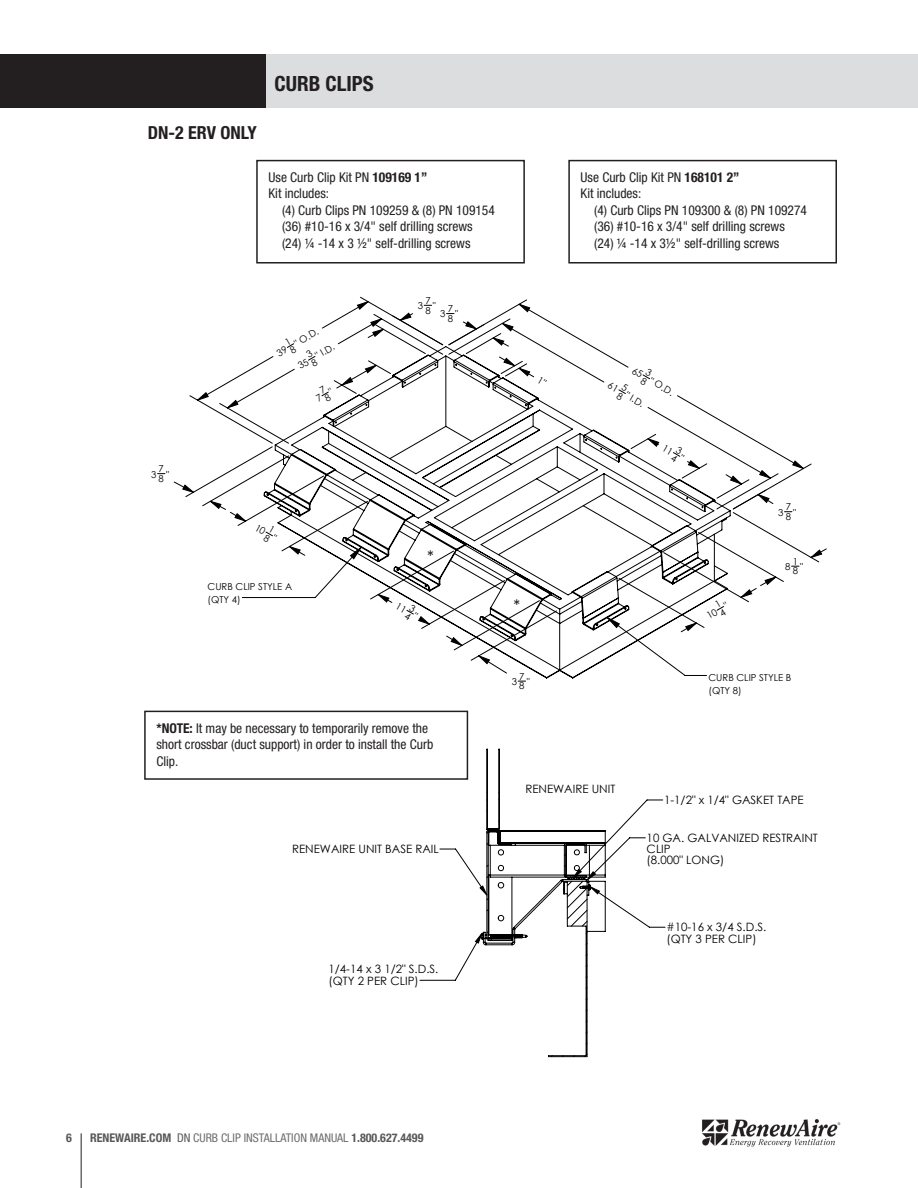
<style>
.page{position:relative;width:918px;height:1188px;background:#fff}
.page>*{position:absolute;margin:0;border:0;box-sizing:border-box;transform-origin:0 0}
.t1{font:700 condensed 21px "Helvetica Neue LT Std";color:#231f20}
.t2{font:700 condensed 18px "Helvetica Neue LT Std";color:#231f20}
.t3{font:15.9px "Century Gothic";color:#000}
.body{font:condensed 13.5px/16.5px "Helvetica Neue LT Std";color:#231f20}
.t4{font:700 condensed 12px "Helvetica Neue LT Std";color:#57585a}
.t5{font:11.55px/11.1px "Century Gothic";color:#000}
.t6{font:9.6px/9.8px "Century Gothic";color:#000}
.t7{font:6px "Century Gothic";color:#000}
.s1{font-weight:700}
.s2{font-weight:400}
.s3{font-weight:400;color:#6c6d70}
</style>
<div class="page">
<div style="left:265px;top:54px;width:653px;height:54px;background:#dcdddf"></div>
<div style="left:0;top:54px;width:265px;height:54px;background:#231f20"></div>
<hr style="left:81px;top:1133px;width:1px;height:55px;background:#231f20">
<img style="left:702px;top:1119px;width:139px;height:28px">
<hr style="left:147px;top:279px;width:690px;height:1px;background:#808080">
<hr style="left:147px;top:279px;width:1px;height:432px;background:#808080">
<hr style="left:147px;top:876px;width:690px;height:1px;background:#808080">
<hr style="left:917px;top:279px;width:1px;height:432px;background:#808080">
<hr style="left:436px;top:760px;width:401px;height:1px;background:#808080">
<svg style="left:757px;top:441px;width:46px;height:145px"></svg>
<svg style="left:446px;top:633px;width:261px;height:46px"></svg>
<svg style="left:419px;top:799px;width:247px;height:182px"></svg>
<hr style="left:284px;top:742px;width:553px;height:1px;background:#808080">
<hr style="left:284px;top:742px;width:1px;height:332px;background:#808080">
<hr style="left:284px;top:1169px;width:553px;height:1px;background:#808080">
<hr style="left:863px;top:742px;width:1px;height:332px;background:#808080">
<hr style="left:497px;top:1085px;width:340px;height:1px;background:#808080">
<svg style="left:475px;top:742px;width:131px;height:315px"></svg>
<div style="left:144px;top:711px;width:324px;height:69px;border:2px solid #231f20"></div>
<div style="left:256px;top:160px;width:269px;height:104px;border:2px solid #231f20"></div>
<div style="left:568px;top:160px;width:269px;height:104px;border:2px solid #231f20"></div>
<svg style="left:189px;top:296px;width:568px;height:337px"></svg>
<h1 class="t1" style="left:275px;top:70px;width:101px">CURB CLIPS</h1>
<p class="t2" style="left:148px;top:122px;width:110px">DN-2 ERV ONLY</p>
<p class="body" style="left:269px;top:169px;width:160px">Use Curb Clip Kit PN <span class="s1">109169 1”<br></span>Kit includes:</p>
<p class="body" style="left:282px;top:202px;width:214px">(4) Curb Clips PN 109259 &amp; (8) PN 109154 (36) #10-16 x 3/4" self drilling screws</p>
<p class="body" style="left:282px;top:235px;width:190px">(24) ¼ -14 x 3 ½" self-drilling screws</p>
<p class="t6" style="left:292px;top:339px;width:28px;rotate:-30deg">" O.D.</p>
<p class="t6" style="left:314px;top:352px;width:22px;rotate:-30deg">" I.D.</p>
<p class="t6" style="left:418px;top:301px;width:7px">3</p>
<p class="t6" style="left:425px;top:295px;width:7px">7<br>8</p>
<p class="t6" style="left:433px;top:301px;width:4px">"</p>
<p class="t6" style="left:440px;top:309px;width:7px">3</p>
<p class="t6" style="left:448px;top:304px;width:7px">7<br>8</p>
<p class="t6" style="left:455px;top:309px;width:4px">"</p>
<p class="t6" style="left:151px;top:469px;width:7px">3</p>
<p class="t6" style="left:159px;top:464px;width:7px">7<br>8</p>
<p class="t6" style="left:166px;top:469px;width:4px">"</p>
<p class="t6" style="left:208px;top:580px;width:86px;line-height:12.9px">CURB CLIP STYLE A (QTY 4)</p>
<p class="t3" style="left:427px;top:545px;width:8px">*</p>
<p class="t3" style="left:513px;top:594px;width:8px">*</p>
<p class="body" style="left:581px;top:169px;width:160px">Use Curb Clip Kit PN <span class="s1">168101 2”<br></span>Kit includes:</p>
<p class="body" style="left:594px;top:202px;width:214px">(4) Curb Clips PN 109300 &amp; (8) PN 109274 (36) #10-16 x 3/4" self drilling screws</p>
<p class="body" style="left:594px;top:235px;width:187px">(24) ¼ -14 x 3½" self-drilling screws</p>
<p class="t6" style="left:629px;top:390px;width:22px;rotate:30deg">" I.D.</p>
<p class="t6" style="left:653px;top:375px;width:28px;rotate:30deg">" O.D.</p>
<p class="t6" style="left:778px;top:507px;width:7px">3</p>
<p class="t6" style="left:786px;top:502px;width:7px">7<br>8</p>
<p class="t6" style="left:793px;top:507px;width:4px">"</p>
<p class="t6" style="left:785px;top:562px;width:7px">8</p>
<p class="t6" style="left:793px;top:556px;width:7px">1<br>8</p>
<p class="t6" style="left:800px;top:562px;width:4px">"</p>
<p class="body" style="left:156px;top:719px;width:278px"><span class="s1">*NOTE:</span> It may be necessary to temporarily remove the short crossbar (duct support) in order to install the Curb<br>Clip.</p>
<p class="t6" style="left:108px;top:723px;width:309px">SHORT CROSS BAR (DUCT SUPPORT) IN ORDER TO INSTALL THE CURB</p>
<p class="t5" style="left:292px;top:843px;width:148px">RENEWAIRE UNIT BASE RAIL</p>
<p class="t5" style="left:329px;top:963px;width:111px">1/4-14 x 3 1/2" S.D.S. (QTY 2 PER CLIP)</p>
<p class="t6" style="left:512px;top:677px;width:7px">3</p>
<p class="t6" style="left:519px;top:671px;width:7px">7<br>8</p>
<p class="t6" style="left:527px;top:677px;width:4px">"</p>
<p class="t6" style="left:708px;top:671px;width:84px;line-height:12.9px">CURB CLIP STYLE B (QTY 8)</p>
<p class="t5" style="left:525px;top:783px;width:91px">RENEWAIRE UNIT</p>
<p class="t5" style="left:664px;top:794px;width:141px">1-1/2" x 1/4" GASKET TAPE</p>
<p class="t7" style="left:733px;top:828px;width:17px">DATE:</p>
<p class="t5" style="left:647px;top:832px;width:173px">10 GA. GALVANIZED RESTRAINT<br>CLIP<br>(8.000" LONG)</p>
<p class="t7" style="left:672px;top:855px;width:39px">CHECKED BY:</p>
<p class="t5" style="left:666px;top:922px;width:102px">#10-16 x 3/4 S.D.S. (QTY 3 PER CLIP)</p>
<p class="t4" style="left:66px;top:1130px;width:7px">6</p>
<p class="t4" style="left:90px;top:1130px;width:335px">RENEWAIRE.COM <span class="s2">DN</span> <span class="s3">CURB CLIP INSTALLATION MANUAL</span> 1.800.627.4499</p>
</div>
